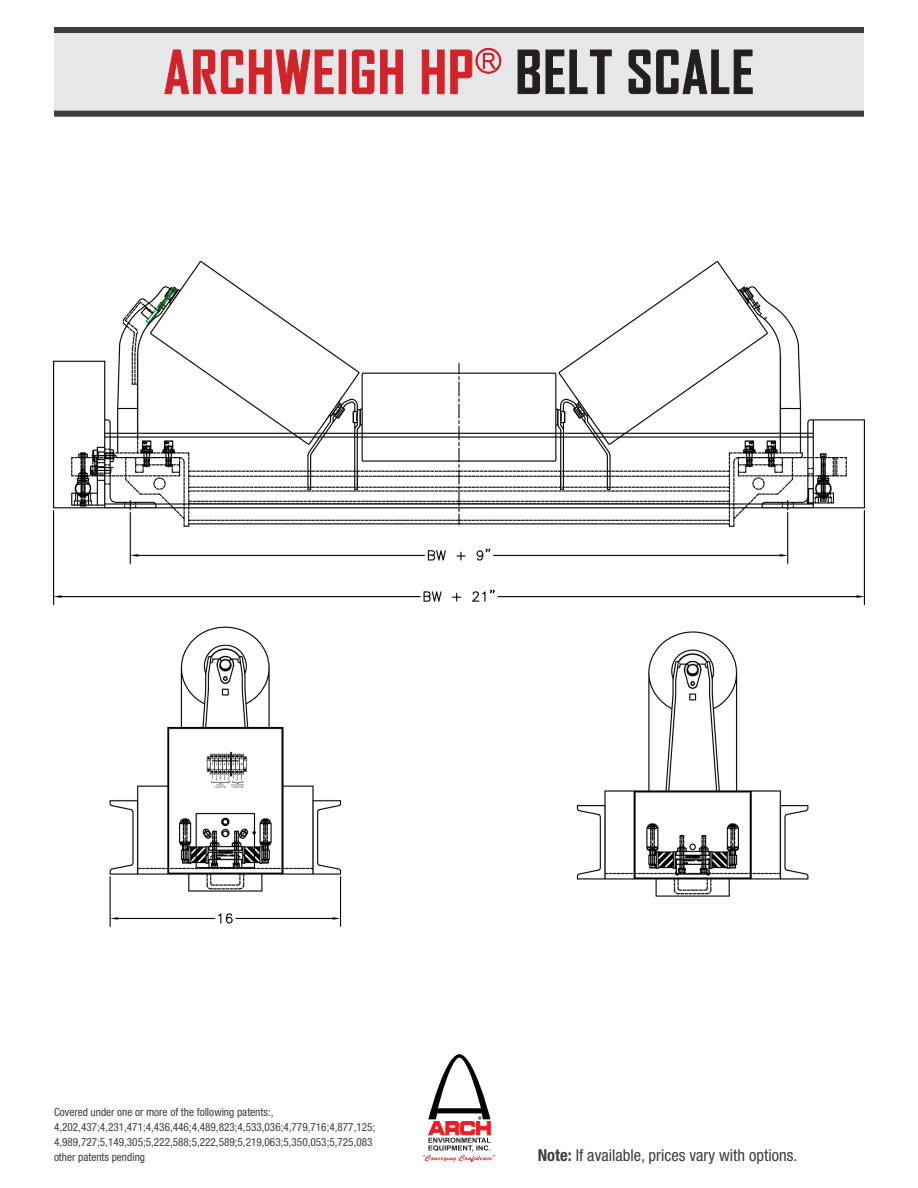
<style>
.page{position:relative;width:918px;height:1188px;background:#fff}
.page>*{position:absolute;margin:0;border:0;box-sizing:border-box;transform-origin:0 0}
.t1{font:700 57px "Agency FB";letter-spacing:.025em;color:#d1232a}
.t2{font:condensed 16.5px "Helvetica Neue LT Std";color:#3e3e3f}
.t3{font:condensed 11.25px "Helvetica Neue LT Std";color:#3e3e3f}
.s1{color:#231f20}
.s2{font-weight:700}
</style>
<div class="page">
<div style="left:54px;top:27px;width:810px;height:90px;background:#e6e7e9"></div>
<div style="left:54px;top:27px;width:810px;height:6px;background:#3e3e3f"></div>
<div style="left:54px;top:111px;width:810px;height:6px;background:#3e3e3f"></div>
<svg style="left:423px;top:1054px;width:72px;height:108px"></svg>
<svg style="left:164px;top:49px;width:170px;height:46px"></svg>
<div style="left:339px;top:50px;width:7px;height:44px;border:1px solid #d1232a"></div>
<svg style="left:352px;top:49px;width:51px;height:45px"></svg>
<svg style="left:422px;top:47px;width:80px;height:47px"></svg>
<svg style="left:517px;top:49px;width:95px;height:45px"></svg>
<svg style="left:628px;top:49px;width:125px;height:45px"></svg>
<img style="left:53px;top:262px;width:812px;height:664px">
<p class="t1" style="left:164px;top:37px;width:592px">ARCHWEIGH HP<sup>®</sup> <span class="s1">BELT SCALE</span></p>
<p class="t3" style="left:54px;top:1106px;width:221px">Covered under one or more of the following patents:,</p>
<p class="t3" style="left:54px;top:1121px;width:323px">4,202,437;4,231,471;4,436,446;4,489,823;4,533,036;4,779,716;4,877,125;</p>
<p class="t3" style="left:54px;top:1136px;width:320px">4,989,727;5,149,305;5,222,588;5,222,589;5,219,063;5,350,053;5,725,083</p>
<p class="t3" style="left:54px;top:1151px;width:93px">other patents pending</p>
<p class="t2" style="left:538px;top:1145px;width:261px"><span class="s2">Note:</span> If available, prices vary with options.</p>
</div>
